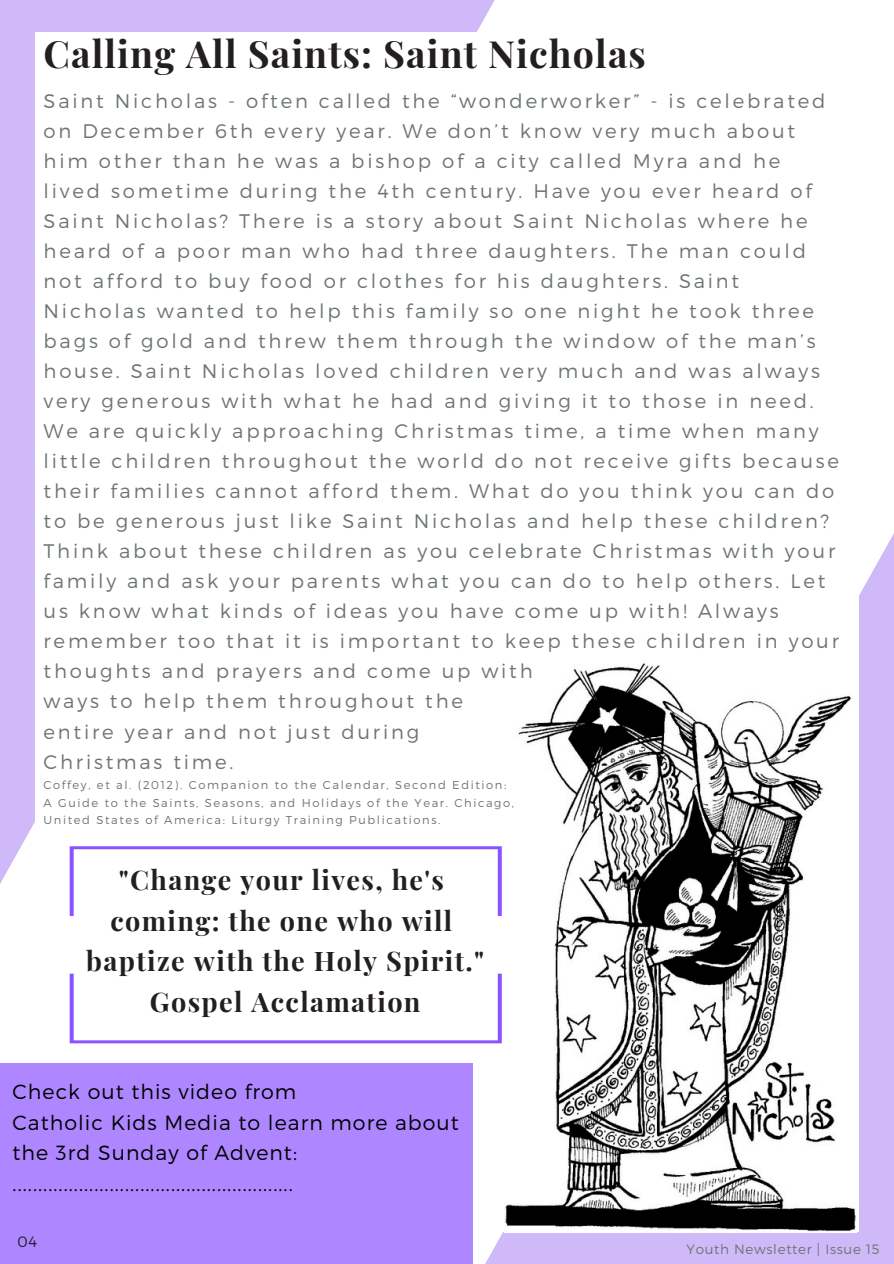
<style>
.page{position:relative;width:894px;height:1264px;background:#fff}
.page>*{position:absolute;margin:0;border:0;box-sizing:border-box;transform-origin:0 0}
.t1{font:700 37.5px "Playfair Display";letter-spacing:.03em;color:#231f20}
.t2{font:700 27px/40.5px "Playfair Display";letter-spacing:.05em;color:#231f20;text-align:center}
.t3{font:300 20.55px/30.8px "Montserrat";letter-spacing:.05em;color:#000}
.t4{font:300 19.65px/30px "Montserrat";letter-spacing:.14em;color:#6d7573}
.t5{font:300 15px "Montserrat";color:#231f20}
.t6{font:300 13.5px "Montserrat";letter-spacing:.05em;color:#6d7573}
.t7{font:300 11.4px/17.2px "Montserrat";letter-spacing:.14em;color:#6d7573}
</style>
<div class="page">
<div style="left:0;top:0;width:495px;height:884px;background:#cfb9f9"></div>
<svg style="left:472px;top:535px;width:421px;height:728px;fill:#cfb9f9"></svg>
<div style="left:35px;top:32px;width:822px;height:1199px;background:#fff"></div>
<img style="left:505px;top:663px;width:350px;height:568px">
<svg style="left:70px;top:846px;width:431px;height:69px"></svg>
<svg style="left:70px;top:973px;width:431px;height:70px"></svg>
<div style="left:0;top:1063px;width:472px;height:200px;background:#ae86ff"></div>
<h3 class="t1" style="left:44px;top:28px;width:603px">Calling All Saints: Saint Nicholas</h3>
<p class="t4" style="left:44px;top:85px;width:796px">Saint Nicholas - often called the “wonderworker” - is celebrated on December 6th every year. We don’t know very much about him other than he was a bishop of a city called Myra and he lived sometime during the 4th century. Have you ever heard of Saint Nicholas? There is a story about Saint Nicholas where he heard of a poor man who had three daughters. The man could not afford to buy food or clothes for his daughters. Saint Nicholas wanted to help this family so one night he took three bags of gold and threw them through the window of the man’s house. Saint Nicholas loved children very much and was always very generous with what he had and giving it to those in need.<br>We are quickly approaching Christmas time, a time when many little children throughout the world do not receive gifts because their families cannot afford them. What do you think you can do to be generous just like Saint Nicholas and help these children?<br>Think about these children as you celebrate Christmas with your family and ask your parents what you can do to help others. Let us know what kinds of ideas you have come up with! Always remember too that it is important to keep these children in your thoughts and prayers and come up with<br>ways to help them throughout the<br>entire year and not just during<br>Christmas time.</p>
<p class="t7" style="left:44px;top:776px;width:472px">Coffey, et al. (2012). Companion to the Calendar, Second Edition:<br>A Guide to the Saints, Seasons, and Holidays of the Year. Chicago,<br>United States of America: Liturgy Training Publications.</p>
<p class="t2" style="left:86px;top:858px;width:399px">"Change your lives, he's coming: the one who will baptize with the Holy Spirit."<br>Gospel Acclamation</p>
<h2 class="t3" style="left:13px;top:1075px;width:447px">Check out this video from<br>Catholic Kids Media to learn more about the 3rd Sunday of Advent: .......................................................</h2>
<p class="t5" style="left:17px;top:1231px;width:21px">04</p>
<h1 class="t6" style="left:686px;top:1239px;width:194px">Youth Newsletter | Issue 15</h1>
</div>
